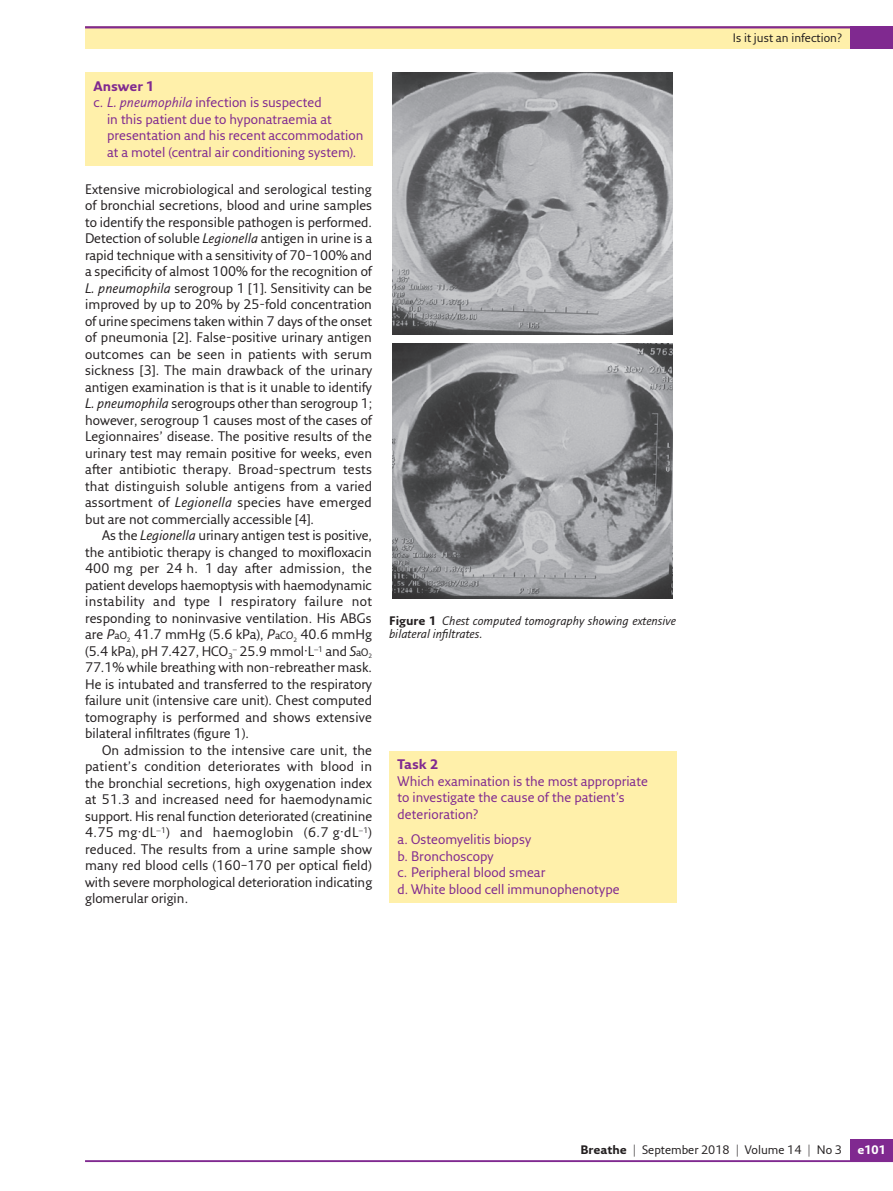
<style>
.page{position:relative;width:893px;height:1191px;background:#fff}
.page>*{position:absolute;margin:0;border:0;box-sizing:border-box;transform-origin:0 0}
.t1{font:13.5px/16.5px "Fresco Sans Pro";color:#231f20;text-align:justify}
.t2{font:13.5px/16.5px "Fresco Sans Pro";color:#802990}
.t3{font:700 13.5px "Fresco Sans Pro";letter-spacing:.005em;color:#802990}
.t4{font:italic 12px/13.5px "Fresco Sans Pro";color:#231f20}
.t5{font:12px "Fresco Sans Pro";color:#231f20}
.t6{font:700 12px "Fresco Sans Pro";color:#fff}
.s1{font-style:italic}
.s2{font-size:10.5px}
.s3{font-weight:700;font-style:normal}
.s4{font-weight:700}
</style>
<div class="page">
<hr style="left:85px;top:1160px;width:808px;height:2px;background:#802990">
<div style="left:850px;top:1138px;width:43px;height:23px;background:#802990"></div>
<div style="left:85px;top:26px;width:808px;height:23px;background:#fff0aa"></div>
<hr style="left:85px;top:26px;width:808px;height:2px;background:#802990">
<div style="left:850px;top:26px;width:43px;height:23px;background:#802990"></div>
<div style="left:85px;top:72px;width:287px;height:93px;background:#fff0aa"></div>
<img style="left:392px;top:343px;width:281px;height:255px">
<img style="left:392px;top:72px;width:281px;height:263px">
<div style="left:389px;top:750px;width:287px;height:152px;background:#fff0aa"></div>
<p class="t3" style="left:94px;top:78px;width:62px">Answer 1</p>
<p class="t2" style="left:94px;top:94px;width:230px">c. <span class="s1">L. pneumophila</span> infection is suspected</p>
<p class="t2" style="left:107px;top:111px;width:226px">in this patient due to hyponatraemia at</p>
<p class="t2" style="left:107px;top:127px;width:258px">presentation and his recent accommodation</p>
<p class="t2" style="left:107px;top:144px;width:251px">at a motel (central air conditioning system).</p>
<p class="t1" style="left:85px;top:180px;width:289px">Extensive microbiological and serological testing of bronchial secretions, blood and urine samples to identify the responsible pathogen is performed.<br>Detection of soluble <span class="s1">Legionella</span> antigen in urine is a rapid technique with a sensitivity of 70–100% and a specificity of almost 100% for the recognition of <span class="s1">L. pneumophila</span> serogroup 1 [1]. Sensitivity can be improved by up to 20% by 25-fold concentration of urine specimens taken within 7 days of the onset of pneumonia [2]. False-positive urinary antigen outcomes can be seen in patients with serum sickness [3]. The main drawback of the urinary antigen examination is that is it unable to identify <span class="s1">L. pneumophila</span> serogroups other than serogroup 1; however, serogroup 1 causes most of the cases of Legionnaires’ disease. The positive results of the urinary test may remain positive for weeks, even after antibiotic therapy. Broad-spectrum tests that distinguish soluble antigens from a varied assortment of <span class="s1">Legionella</span> species have emerged but are not commercially accessible [4].</p>
<p class="t1" style="left:85px;top:527px;width:289px;text-indent:17px">As the <span class="s1">Legionella</span> urinary antigen test is positive, the antibiotic therapy is changed to moxifloxacin 400 mg per 24 h. 1 day after admission, the patient develops haemoptysis with haemodynamic instability and type I respiratory failure not responding to noninvasive ventilation. His ABGs are <span class="s1">P</span><span class="s2">aO</span><sub>2</sub> 41.7 mmHg (5.6 kPa), <span class="s1">P</span><span class="s2">aCO</span><sub>2</sub> 40.6 mmHg (5.4 kPa), pH 7.427, HCO<sub>3</sub>− 25.9 mmol·L−<sup>1</sup> and <span class="s1">S</span><span class="s2">aO</span><sub>2<br></sub>77.1% while breathing with non-rebreather mask.<br>He is intubated and transferred to the respiratory failure unit (intensive care unit). Chest computed tomography is performed and shows extensive bilateral infiltrates (figure 1).</p>
<p class="t1" style="left:85px;top:741px;width:289px;text-indent:17px">On admission to the intensive care unit, the patient’s condition deteriorates with blood in the bronchial secretions, high oxygenation index at 51.3 and increased need for haemodynamic support. His renal function deteriorated (creatinine 4.75 mg·dL−<sup>1</sup>) and haemoglobin (6.7 g·dL−<sup>1</sup>) reduced. The results from a urine sample show many red blood cells (160–170 per optical field) with severe morphological deterioration indicating glomerular origin.</p>
<p class="t4" style="left:389px;top:613px;width:289px"><span class="s3">Figure 1</span> Chest computed tomography showing extensive bilateral infiltrates.</p>
<p class="t3" style="left:398px;top:756px;width:42px">Task 2</p>
<p class="t2" style="left:398px;top:772px;width:252px">Which examination is the most appropriate to investigate the cause of the patient’s deterioration?</p>
<p class="t2" style="left:398px;top:831px;width:224px">a. Osteomyelitis biopsy<br>b. Bronchoscopy<br>c. Peripheral blood smear<br>d. White blood cell immunophenotype</p>
<p class="t5" style="left:733px;top:30px;width:111px">Is it just an infection?</p>
<p class="t5" style="left:580px;top:1142px;width:263px"><span class="s4">Breathe</span> | September 2018 | Volume 14 | No 3</p>
<p class="t6" style="left:857px;top:1142px;width:30px">e101</p>
</div>
